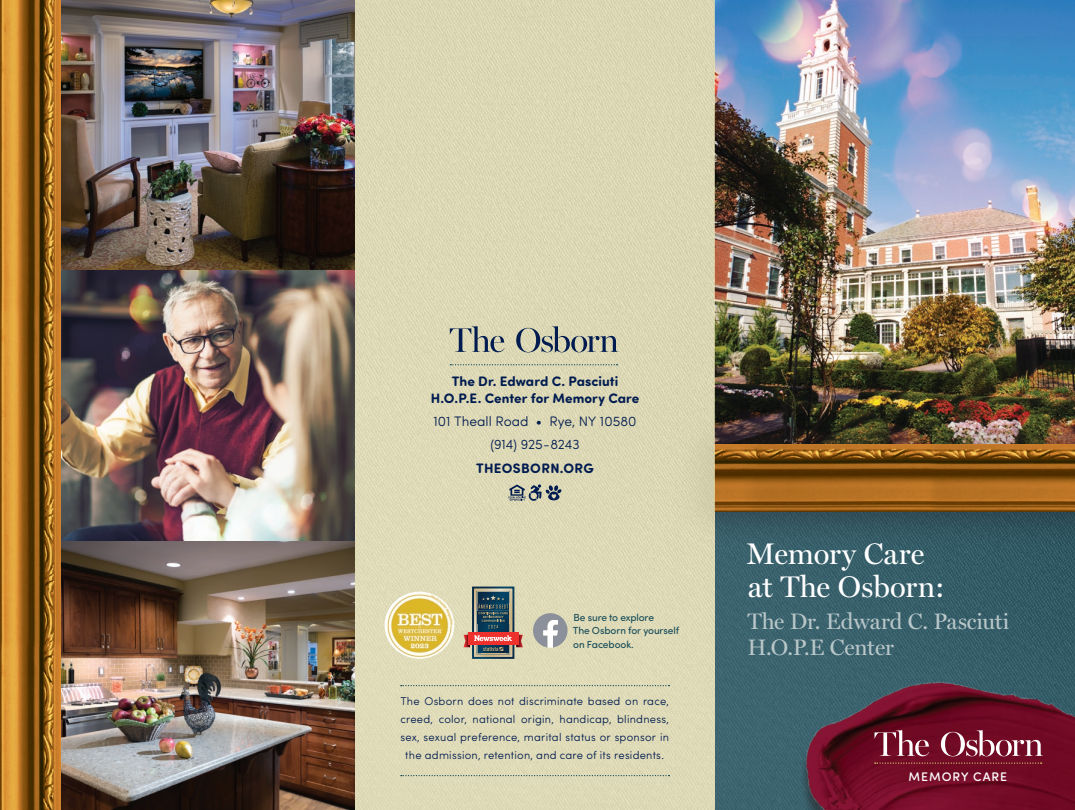
<style>
.page{position:relative;width:1075px;height:810px;background:#fff}
.page>*{position:absolute;margin:0;border:0;box-sizing:border-box;transform-origin:0 0}
.t1{font:30px/32.5px "Miller Display";letter-spacing:-.005em;color:#fff}
.t2{font:22.5px/26.2px "Miller Display";letter-spacing:-.005em;color:#bac7c9}
.t3{font:700 13.75px/17.5px "Sofia Pro Soft";letter-spacing:.005em;color:#001b50;text-align:center}
.t4{font:300 13.75px/23.1px "Sofia Pro Soft";color:#001b50;text-align:center}
.t5{font:700 13.75px "Sofia Pro Soft";letter-spacing:.025em;color:#001b50}
.t6{font:500 12.5px "Sofia Pro Soft";letter-spacing:.075em;color:#fff}
.t7{font:300 11.25px/18.1px "Sofia Pro Soft";letter-spacing:.02em;color:#001b50;text-align:center}
.t8{font:10.25px/13.4px "Sofia Pro Soft";letter-spacing:-.01em;color:#154a58}
</style>
<div class="page">
<img style="left:0;top:0;width:61px;height:810px">
<div style="left:714px;top:0;width:360px;height:810px;background:linear-gradient(to right,#3c646f,#315964)"></div>
<img style="left:714px;top:0;width:360px;height:407px">
<div style="left:671px;top:407px;width:403px;height:143px;background:#231f20;opacity:.35"></div>
<img style="left:714px;top:444px;width:360px;height:68px">
<img style="left:714px;top:596px;width:360px;height:214px">
<div style="left:354px;top:0;width:360px;height:810px;background:#ddd8b5"></div>
<svg style="left:508px;top:484px;width:53px;height:17px"></svg>
<svg style="left:450px;top:326px;width:54px;height:26px"></svg>
<svg style="left:516px;top:326px;width:102px;height:27px"></svg>
<svg style="left:450px;top:364px;width:167px;height:1px"></svg>
<svg style="left:874px;top:730px;width:168px;height:34px;background:#8a364a"></svg>
<svg style="left:533px;top:613px;width:34px;height:35px"></svg>
<img style="left:384px;top:592px;width:70px;height:67px">
<svg style="left:463px;top:587px;width:60px;height:72px"></svg>
<svg style="left:401px;top:775px;width:268px;height:1px"></svg>
<svg style="left:401px;top:685px;width:268px;height:1px"></svg>
<img style="left:61px;top:0;width:293px;height:270px">
<img style="left:61px;top:270px;width:293px;height:271px">
<img style="left:61px;top:541px;width:293px;height:269px">
<p class="t3" style="left:431px;top:371px;width:210px">The Dr. Edward C. Pasciuti<br>H.O.P.E. Center for Memory Care</p>
<p class="t4" style="left:433px;top:409px;width:205px">101 Theall Road • Rye, NY 10580 (914) 925-8243</p>
<p class="t5" style="left:476px;top:458px;width:119px">THEOSBORN.ORG</p>
<p class="t8" style="left:572px;top:610px;width:108px">Be sure to explore<br>The Osborn for yourself on Facebook.</p>
<p class="t7" style="left:400px;top:692px;width:270px">The Osborn does not discriminate based on race, creed, color, national origin, handicap, blindness, sex, sexual preference, marital status or sponsor in the admission, retention, and care of its residents.</p>
<h1 class="t1" style="left:746px;top:537px;width:200px">Memory Care at The Osborn:</h1>
<h2 class="t2" style="left:747px;top:608px;width:263px">The Dr. Edward C. Pasciuti<br>H.O.P.E Center</h2>
<p class="t6" style="left:908px;top:767px;width:100px">MEMORY CARE</p>
</div>
